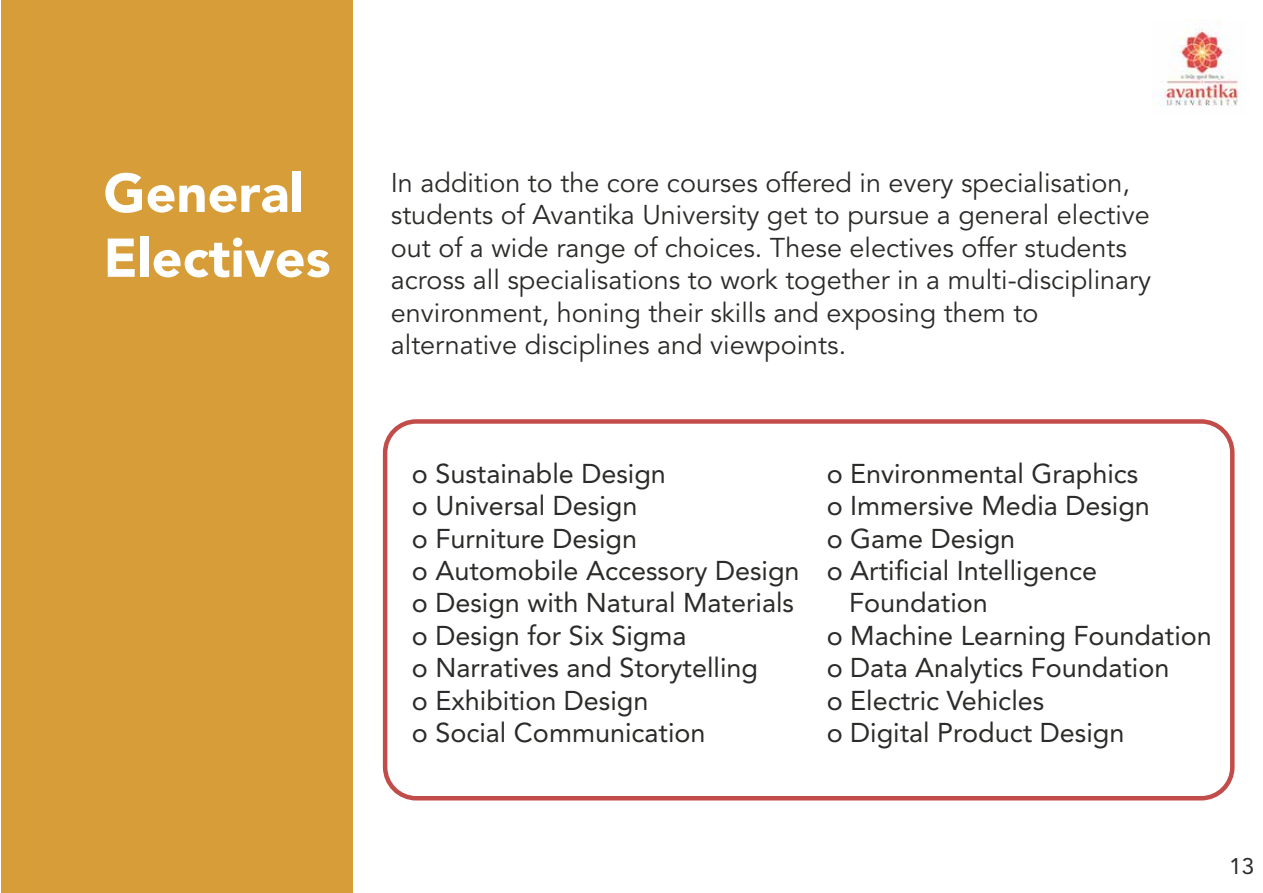
<style>
.page{position:relative;width:1263px;height:893px;background:#fff}
.page>*{position:absolute;margin:0;border:0;box-sizing:border-box;transform-origin:0 0}
.t1{font:900 54px/64.8px "Avenir LT Std";color:#fff}
.t2{font:27px/32.4px "Avenir LT Std";color:#2b2c29}
.t3{font:27px/32.4px "Avenir LT Std";color:#2b2c29}
.t4{font:22.5px "Avenir LT Std";color:#2b2c29}
</style>
<div class="page">
<img style="left:1157px;top:28px;width:82px;height:78px">
<div style="left:1px;top:0;width:351px;height:892px;background:#d69d39"></div>
<div style="left:383px;top:419px;width:851px;height:381px;border:4px solid #c14c49;border-radius:31px"></div>
<h1 class="t1" style="left:104px;top:160px;width:229px">General<br>Electives</h1>
<p class="t3" style="left:391px;top:167px;width:762px">In addition to the core courses offered in every specialisation, students of Avantika University get to pursue a general elective out of a wide range of choices. These electives offer students across all specialisations to work together in a multi-disciplinary environment, honing their skills and exposing them to alternative disciplines and viewpoints.</p>
<p class="t2" style="left:412px;top:457px;width:389px">o Sustainable Design<br>o Universal Design<br>o Furniture Design<br>o Automobile Accessory Design o Design with Natural Materials o Design for Six Sigma<br>o Narratives and Storytelling<br>o Exhibition Design<br>o Social Communication</p>
<p class="t2" style="left:827px;top:457px;width:313px">o Environmental Graphics</p>
<p class="t2" style="left:827px;top:489px;width:325px">o Immersive Media Design</p>
<p class="t2" style="left:827px;top:522px;width:190px">o Game Design</p>
<p class="t2" style="left:827px;top:554px;width:272px">o Artificial Intelligence</p>
<p class="t2" style="left:849px;top:587px;width:140px">Foundation</p>
<p class="t2" style="left:827px;top:619px;width:387px">o Machine Learning Foundation</p>
<p class="t2" style="left:827px;top:651px;width:344px">o Data Analytics Foundation</p>
<p class="t2" style="left:827px;top:684px;width:219px">o Electric Vehicles</p>
<p class="t2" style="left:827px;top:716px;width:299px">o Digital Product Design</p>
<p class="t4" style="left:1229px;top:853px;width:27px">13</p>
</div>
